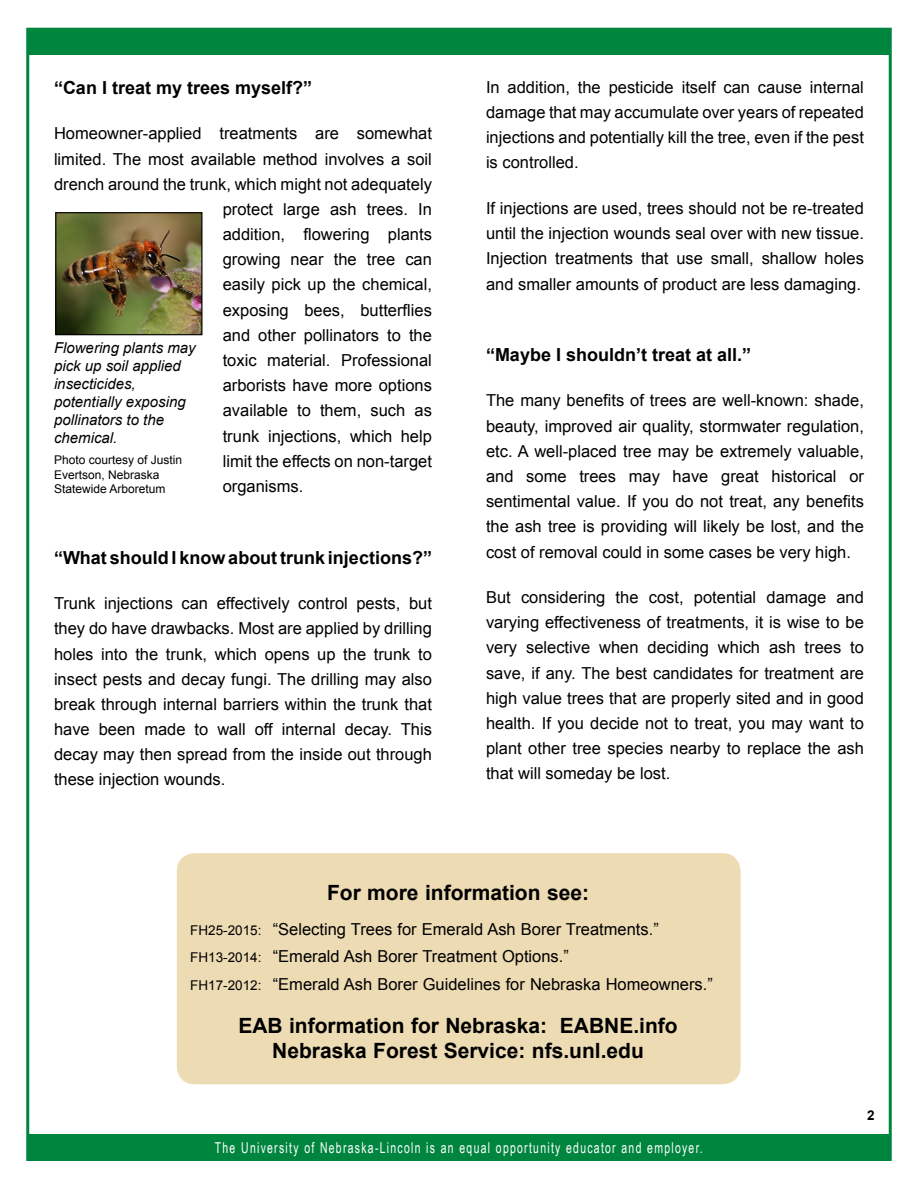
<style>
.page{position:relative;width:918px;height:1188px;background:#fff}
.page>*{position:absolute;margin:0;border:0;box-sizing:border-box;transform-origin:0 0}
.t1{font:700 21px/25.2px "Arial";color:#000;text-align:center}
.t2{font:700 18px "Arial";color:#000}
.t3{font:16.5px/25.2px "Arial";color:#000;text-align:justify}
.t4{font:italic 15px/18px "Arial";color:#000}
.t5{font:15px "Arial Narrow";letter-spacing:.1em;color:#fff;scale:.85 1}
.t6{font:700 13.5px "Arial";color:#000}
.t7{font:12px/14.4px "Arial";color:#000}
.s1{font-size:13.5px}
</style>
<div class="page">
<div style="left:29px;top:28px;width:860px;height:27px;background:#00853f"></div>
<div style="left:27px;top:1134px;width:864px;height:27px;background:#00853f"></div>
<div style="left:177px;top:853px;width:564px;height:231px;background:#eddbb4;border-radius:18px"></div>
<img style="left:57px;top:214px;width:143px;height:119px">
<div style="left:55px;top:212px;width:147px;height:123px;border:1px solid #000"></div>
<p class="t2" style="left:54px;top:76px;width:260px">“Can I treat my trees myself?”</p>
<p class="t3" style="left:54px;top:121px;width:379px">Homeowner-applied treatments are somewhat</p>
<p class="t3" style="left:54px;top:146px;width:379px">limited. The most available method involves a soil</p>
<p class="t3" style="left:54px;top:171px;width:379px">drench around the trunk, which might not adequately</p>
<p class="t3" style="left:223px;top:197px;width:211px">protect large ash trees. In</p>
<p class="t3" style="left:223px;top:222px;width:211px">addition, flowering plants</p>
<p class="t3" style="left:223px;top:247px;width:211px">growing near the tree can</p>
<p class="t3" style="left:223px;top:272px;width:211px">easily pick up the chemical,</p>
<p class="t3" style="left:223px;top:297px;width:211px">exposing bees, butterflies</p>
<p class="t3" style="left:223px;top:323px;width:211px">and other pollinators to the</p>
<p class="t3" style="left:223px;top:348px;width:211px">toxic material. Professional</p>
<p class="t3" style="left:223px;top:373px;width:211px">arborists have more options</p>
<p class="t3" style="left:223px;top:398px;width:211px">available to them, such as</p>
<p class="t3" style="left:223px;top:423px;width:211px">trunk injections, which help</p>
<p class="t3" style="left:223px;top:449px;width:211px">limit the effects on non-target</p>
<p class="t3" style="left:223px;top:474px;width:82px">organisms.</p>
<p class="t4" style="left:54px;top:339px;width:143px">Flowering plants may pick up soil applied insecticides, potentially exposing pollinators to the chemical.</p>
<p class="t7" style="left:54px;top:453px;width:130px">Photo courtesy of Justin<br>Evertson, Nebraska<br>Statewide Arboretum</p>
<p class="t2" style="left:54px;top:545px;width:380px">“What should I know about trunk injections?”</p>
<p class="t3" style="left:54px;top:591px;width:380px">Trunk injections can effectively control pests, but they do have drawbacks. Most are applied by drilling holes into the trunk, which opens up the trunk to insect pests and decay fungi. The drilling may also break through internal barriers within the trunk that have been made to wall off internal decay. This decay may then spread from the inside out through these injection wounds.</p>
<p class="t3" style="left:486px;top:75px;width:379px">In addition, the pesticide itself can cause internal damage that may accumulate over years of repeated injections and potentially kill the tree, even if the pest is controlled.</p>
<p class="t3" style="left:486px;top:195px;width:379px">If injections are used, trees should not be re-treated until the injection wounds seal over with new tissue.<br>Injection treatments that use small, shallow holes and smaller amounts of product are less damaging.</p>
<p class="t2" style="left:486px;top:343px;width:267px">“Maybe I shouldn’t treat at all.”</p>
<p class="t3" style="left:486px;top:388px;width:380px">The many benefits of trees are well-known: shade, beauty, improved air quality, stormwater regulation, etc. A well-placed tree may be extremely valuable, and some trees may have great historical or sentimental value. If you do not treat, any benefits the ash tree is providing will likely be lost, and the cost of removal could in some cases be very high.</p>
<p class="t3" style="left:486px;top:585px;width:380px">But considering the cost, potential damage and varying effectiveness of treatments, it is wise to be very selective when deciding which ash trees to save, if any. The best candidates for treatment are high value trees that are properly sited and in good health. If you decide not to treat, you may want to plant other tree species nearby to replace the ash that will someday be lost.</p>
<p class="t1" style="left:327px;top:881px;width:263px">For more information see:</p>
<p class="t3" style="left:190px;top:915px;width:524px;line-height:27.8px;text-align:left"><span class="s1">FH25-2015:</span> “Selecting Trees for Emerald Ash Borer Treatments.”<br><span class="s1">FH13-2014:</span> “Emerald Ash Borer Treatment Options.”<br><span class="s1">FH17-2012:</span> “Emerald Ash Borer Guidelines for Nebraska Homeowners.”</p>
<p class="t1" style="left:238px;top:1014px;width:441px">EAB information for Nebraska: EABNE.info<br>Nebraska Forest Service: nfs.unl.edu</p>
<p class="t5" style="left:215px;top:1137px;width:576px">The University of Nebraska-Lincoln is an equal opportunity educator and employer.</p>
<p class="t6" style="left:867px;top:1106px;width:9px">2</p>
</div>
